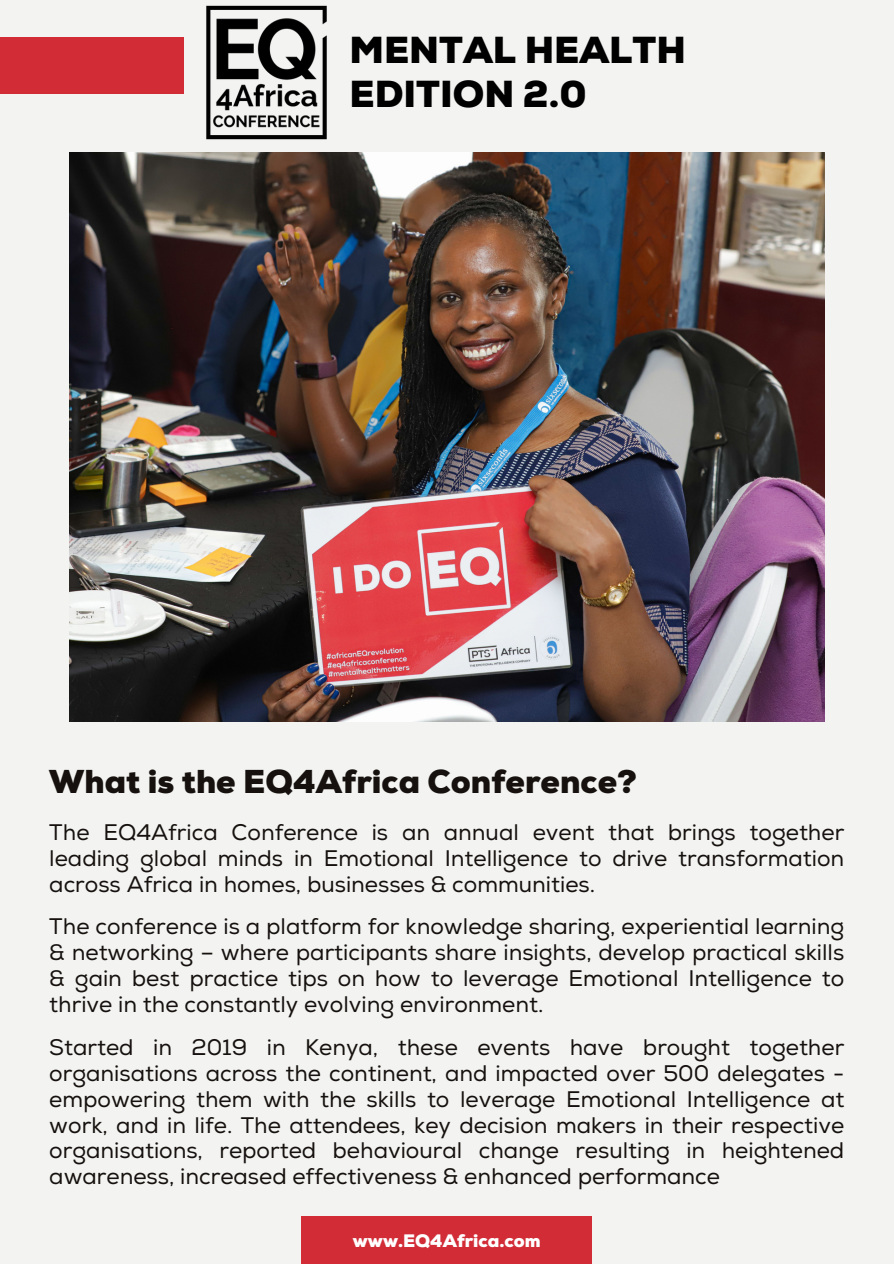
<style>
.page{position:relative;width:894px;height:1264px;background:#fff}
.page>*{position:absolute;margin:0;border:0;box-sizing:border-box;transform-origin:0 0}
.t1{font:900 37.5px/43.8px "Nexa";color:#000}
.t2{font:900 33px "Nexa";color:#16110e}
.t3{font:22.5px/25.8px "Nexa";color:#16110e;text-align:justify}
.t4{font:900 18px "Nexa";color:#fff}
</style>
<div class="page">
<div style="left:0;top:0;width:893px;height:1263px;background:#f3f4f2"></div>
<img style="left:69px;top:153px;width:755px;height:568px">
<div style="left:301px;top:1216px;width:290px;height:47px;background:#d22c37"></div>
<div style="left:0;top:37px;width:184px;height:57px;background:#d22c37"></div>
<img style="left:206px;top:5px;width:121px;height:135px">
<h1 class="t1" style="left:349px;top:29px;width:338px">MENTAL HEALTH<br>EDITION 2.0</h1>
<h3 class="t2" style="left:49px;top:761px;width:589px">What is the EQ4Africa Conference?</h3>
<h3 class="t3" style="left:49px;top:820px;width:796px">The EQ4Africa Conference is an annual event that brings together leading global minds in Emotional Intelligence to drive transformation across Africa in homes, businesses &amp; communities.</h3>
<h3 class="t3" style="left:49px;top:914px;width:796px">The conference is a platform for knowledge sharing, experiential learning &amp; networking – where participants share insights, develop practical skills &amp; gain best practice tips on how to leverage Emotional Intelligence to thrive in the constantly evolving environment.</h3>
<p class="t3" style="left:49px;top:1034px;width:796px">Started in 2019 in Kenya, these events have brought together organisations across the continent, and impacted over 500 delegates - empowering them with the skills to leverage Emotional Intelligence at work, and in life. The attendees, key decision makers in their respective organisations, reported behavioural change resulting in heightened awareness, increased effectiveness &amp; enhanced performance</p>
<h2 class="t4" style="left:353px;top:1229px;width:189px">www.EQ4Africa.com</h2>
</div>
